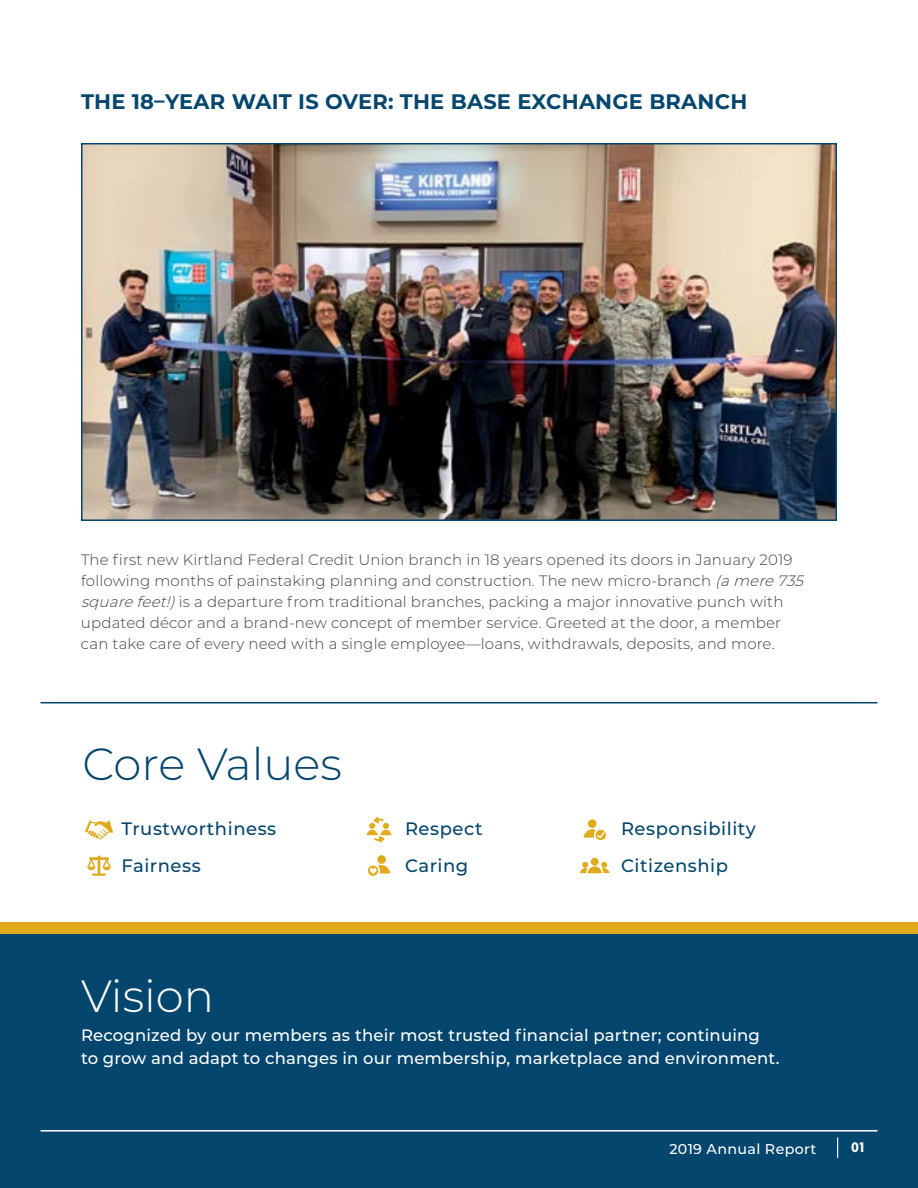
<style>
.page{position:relative;width:918px;height:1188px;background:#fff}
.page>*{position:absolute;margin:0;border:0;box-sizing:border-box;transform-origin:0 0}
.t1{font:300 45px "Montserrat";color:#04466d}
.t2{font:300 45px "Montserrat";color:#fff}
.t3{font:700 21px "Montserrat";letter-spacing:.01em;color:#04466d}
.t4{font:500 18px "Montserrat";letter-spacing:.03em;color:#04466d}
.t5{font:500 16.5px/22.5px "Montserrat";letter-spacing:.01em;color:#fff}
.t6{font:300 15px/21px "Montserrat";letter-spacing:.01em;color:#414042}
.t7{font:700 15px "Agenda";color:#fff}
.t8{font:500 14.25px "Montserrat";letter-spacing:.025em;color:#fff}
.s1{font-style:italic}
</style>
<div class="page">
<div style="left:0;top:922px;width:918px;height:27px;background:#e0aa1c"></div>
<div style="left:0;top:934px;width:918px;height:254px;background:#04466d"></div>
<hr style="left:41px;top:1130px;width:837px;height:2px;background:#fff">
<svg style="left:837px;top:1137px;width:1px;height:21px"></svg>
<svg style="left:367px;top:817px;width:24px;height:25px"></svg>
<div style="left:588px;top:819px;width:8px;height:9px;background:#e0aa1c;border-radius:50%"></div>
<svg style="left:584px;top:829px;width:22px;height:11px"></svg>
<svg style="left:580px;top:862px;width:29px;height:11px"></svg>
<div style="left:591px;top:858px;width:8px;height:8px;background:#e0aa1c;border-radius:50%"></div>
<svg style="left:87px;top:855px;width:24px;height:21px"></svg>
<svg style="left:85px;top:820px;width:28px;height:20px"></svg>
<div style="left:377px;top:855px;width:9px;height:9px;background:#e0aa1c;border-radius:50%"></div>
<svg style="left:368px;top:865px;width:22px;height:11px"></svg>
<hr style="left:40px;top:702px;width:838px;height:2px;background:#04466d">
<img style="left:84px;top:146px;width:750px;height:372px">
<div style="left:81px;top:143px;width:756px;height:378px;border:2px solid #04466d"></div>
<h2 class="t3" style="left:81px;top:86px;width:668px">THE 18–YEAR WAIT IS OVER: THE BASE EXCHANGE BRANCH</h2>
<p class="t6" style="left:81px;top:549px;width:728px">The first new Kirtland Federal Credit Union branch in 18 years opened its doors in January 2019 following months of painstaking planning and construction. The new micro-branch <span class="s1">(amere735 squarefeet!)</span>is a departure from traditional branches, packing a major innovative punch with updated décor and a brand-new concept of member service. Greeted at the door, a member can take care of every need with a single employee—loans, withdrawals, deposits, and more.</p>
<h1 class="t1" style="left:82px;top:734px;width:261px">Core Values</h1>
<p class="t4" style="left:122px;top:816px;width:156px">Trustworthiness</p>
<p class="t4" style="left:405px;top:816px;width:79px">Respect</p>
<p class="t4" style="left:621px;top:816px;width:136px">Responsibility</p>
<p class="t4" style="left:122px;top:853px;width:81px">Fairness</p>
<p class="t4" style="left:405px;top:853px;width:65px">Caring</p>
<p class="t4" style="left:621px;top:853px;width:108px">Citizenship</p>
<h1 class="t2" style="left:81px;top:966px;width:135px">Vision</h1>
<p class="t5" style="left:81px;top:1024px;width:700px">Recognized by our members as their most trusted financial partner; continuing to grow and adapt to changes in our membership, marketplace and environment.</p>
<p class="t8" style="left:669px;top:1139px;width:149px">2019 Annual Report</p>
<p class="t7" style="left:851px;top:1139px;width:14px">01</p>
</div>
